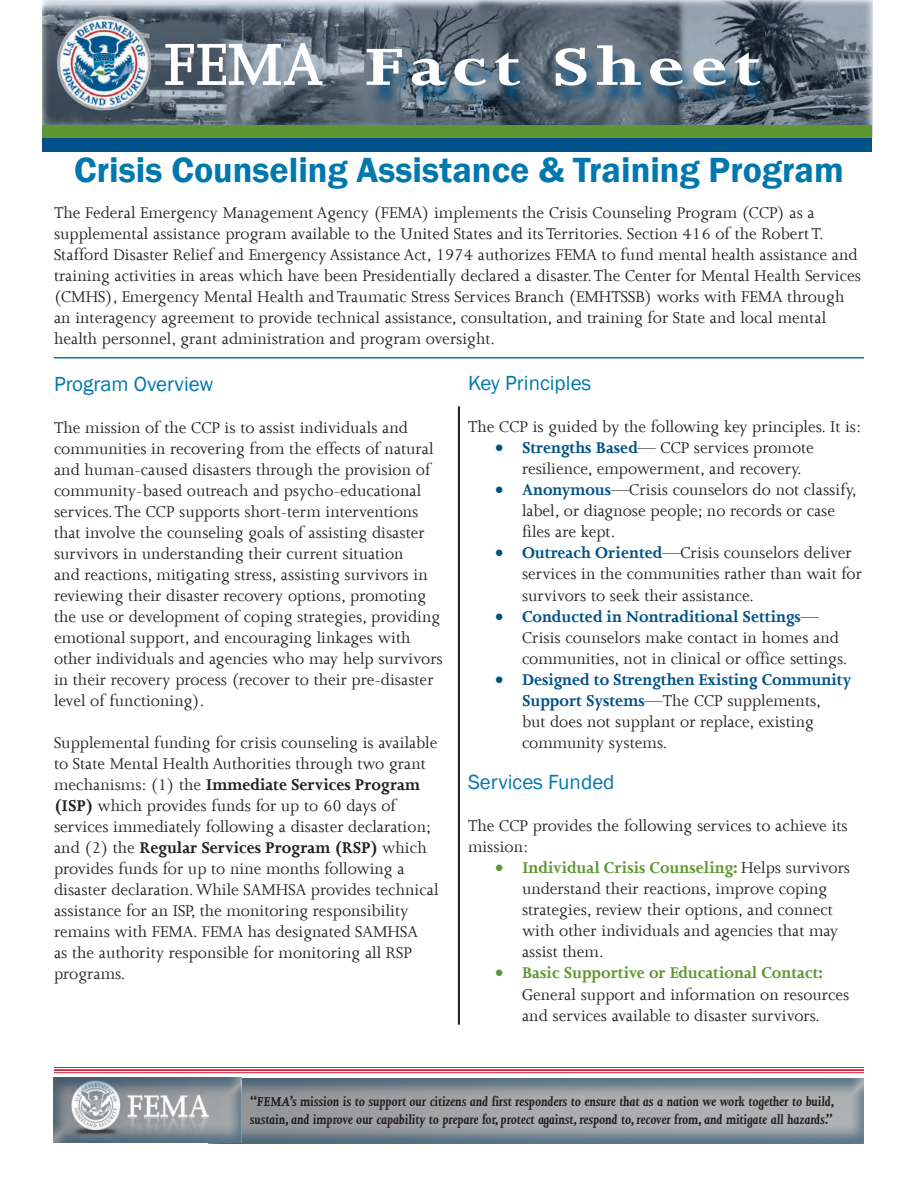
<style>
.page{position:relative;width:918px;height:1188px;background:#fff}
.page>*{position:absolute;margin:0;border:0;box-sizing:border-box;transform-origin:0 0}
.t1{font:700 60px "Joanna";letter-spacing:.08em;color:#fff;scale:1.36 1}
.t2{font:600 36px "Franklin Gothic";color:#0078ae}
.t3{font:21px "Franklin Gothic";color:#0078ae}
.t4{font:18px/21px "Joanna";color:#231f20}
.t5{font:italic 700 15px/18px "Joanna";color:#231f20}
.s1{font-weight:700}
.s2{color:#005187}
.s3{font-weight:700;color:#005187}
.s4{color:#5c9731}
.s5{font-weight:700;color:#5c9731}
</style>
<div class="page">
<img style="left:43px;top:0;width:830px;height:138px">
<div style="left:42px;top:125px;width:830px;height:14px;background:#5c9731"></div>
<div style="left:42px;top:139px;width:830px;height:13px;background:#005187"></div>
<img style="left:45px;top:12px;width:282px;height:103px">
<div style="left:366px;top:50px;width:408px;height:57px;background:#005187;opacity:.75"></div>
<hr style="left:54px;top:357px;width:810px;height:1px;background:#0078ae">
<hr style="left:54px;top:1067px;width:810px;height:1px;background:#c42032">
<hr style="left:54px;top:1069px;width:810px;height:2px;background:#c42032">
<hr style="left:54px;top:1072px;width:810px;height:1px;background:#c42032">
<div style="left:205px;top:1077px;width:660px;height:67px;background:#005187;opacity:.5"></div>
<div style="left:54px;top:1078px;width:190px;height:67px;background:#005187;opacity:.5"></div>
<hr style="left:459px;top:406px;width:1px;height:618px;background:#231f20">
<hr style="left:458px;top:406px;width:1px;height:618px;background:#231f20">
<h1 class="t1" style="left:364px;top:34px;width:293px">Fact Sheet</h1>
<h2 class="t2" style="left:74px;top:148px;width:771px">Crisis Counseling Assistance &amp; Training Program</h2>
<p class="t4" style="left:54px;top:202px;width:809px">The Federal Emergency Management Agency (FEMA) implements the Crisis Counseling Program (CCP) as a supplemental assistance program available to the United States and its Territories. Section 416 of the Robert T.<br>Stafford Disaster Relief and Emergency Assistance Act, 1974 authorizes FEMA to fund mental health assistance and training activities in areas which have been Presidentially declared a disaster. The Center for Mental Health Services (CMHS), Emergency Mental Health and Traumatic Stress Services Branch (EMHTSSB) works with FEMA through an interagency agreement to provide technical assistance, consultation, and training for State and local mental health personnel, grant administration and program oversight.</p>
<p class="t3" style="left:54px;top:371px;width:161px">Program Overview</p>
<p class="t4" style="left:54px;top:417px;width:390px">The mission of the CCP is to assist individuals and communities in recovering from the effects of natural and human-caused disasters through the provision of community-based outreach and psycho-educational services. The CCP supports short-term interventions that involve the counseling goals of assisting disaster survivors in understanding their current situation<br>and reactions, mitigating stress, assisting survivors in reviewing their disaster recovery options, promoting the use or development of coping strategies, providing emotional support, and encouraging linkages with other individuals and agencies who may help survivors in their recovery process (recover to their pre-disaster level of functioning).</p>
<p class="t4" style="left:54px;top:732px;width:386px">Supplemental funding for crisis counseling is available to State Mental Health Authorities through two grant mechanisms: (1) the <span class="s1">Immediate Services Program (ISP)</span> which provides funds for up to 60 days of services immediately following a disaster declaration; and (2) the <span class="s1">Regular Services Program (RSP)</span> which provides funds for up to nine months following a disaster declaration. While SAMHSA provides technical assistance for an ISP, the monitoring responsibility remains with FEMA. FEMA has designated SAMHSA<br>as the authority responsible for monitoring all RSP programs.</p>
<p class="t3" style="left:468px;top:370px;width:125px">Key Principles</p>
<p class="t4" style="left:468px;top:417px;width:395px">The CCP is guided by the following key principles. It is:</p>
<p class="t4" style="left:522px;top:438px;width:293px;text-indent:-27px"><span class="s2">•</span> <span class="s3">Strengths Based</span>— CCP services promote resilience, empowerment, and recovery.</p>
<p class="t4" style="left:522px;top:480px;width:336px;text-indent:-27px"><span class="s2">•</span> <span class="s3">Anonymous</span>—Crisis counselors do not classify, label, or diagnose people; no records or case files are kept.</p>
<p class="t4" style="left:522px;top:543px;width:342px;text-indent:-27px"><span class="s2">•</span> <span class="s3">Outreach Oriented</span>—Crisis counselors deliver services in the communities rather than wait for survivors to seek their assistance.</p>
<p class="t4" style="left:522px;top:606px;width:327px;text-indent:-27px"><span class="s2">•</span> <span class="s3">Conducted in Nontraditional Settings</span>—<br>Crisis counselors make contact in homes and communities, not in clinical or office settings.</p>
<p class="t4" style="left:522px;top:669px;width:331px;text-indent:-27px"><span class="s2">•</span> <span class="s3">Designed to Strengthen Existing Community Support Systems</span>—The CCP supplements,<br>but does not supplant or replace, existing community systems.</p>
<p class="t3" style="left:468px;top:769px;width:148px">Services Funded</p>
<p class="t4" style="left:468px;top:816px;width:381px">The CCP provides the following services to achieve its mission:</p>
<p class="t4" style="left:522px;top:858px;width:330px;text-indent:-27px"><span class="s4">•</span> <span class="s5">Individual Crisis Counseling:</span> Helps survivors understand their reactions, improve coping strategies, review their options, and connect with other individuals and agencies that may assist them.</p>
<p class="t4" style="left:522px;top:963px;width:329px;text-indent:-27px"><span class="s4">•</span> <span class="s5">Basic Supportive or Educational Contact:<br></span>General support and information on resources and services available to disaster survivors.</p>
<p class="t5" style="left:250px;top:1093px;width:586px">“FEMA’s mission is to support our citizens and first responders to ensure that as a nation we work together to build, sustain, and improve our capability to prepare for, protect against, respond to, recover from, and mitigate all hazards.”</p>
</div>
